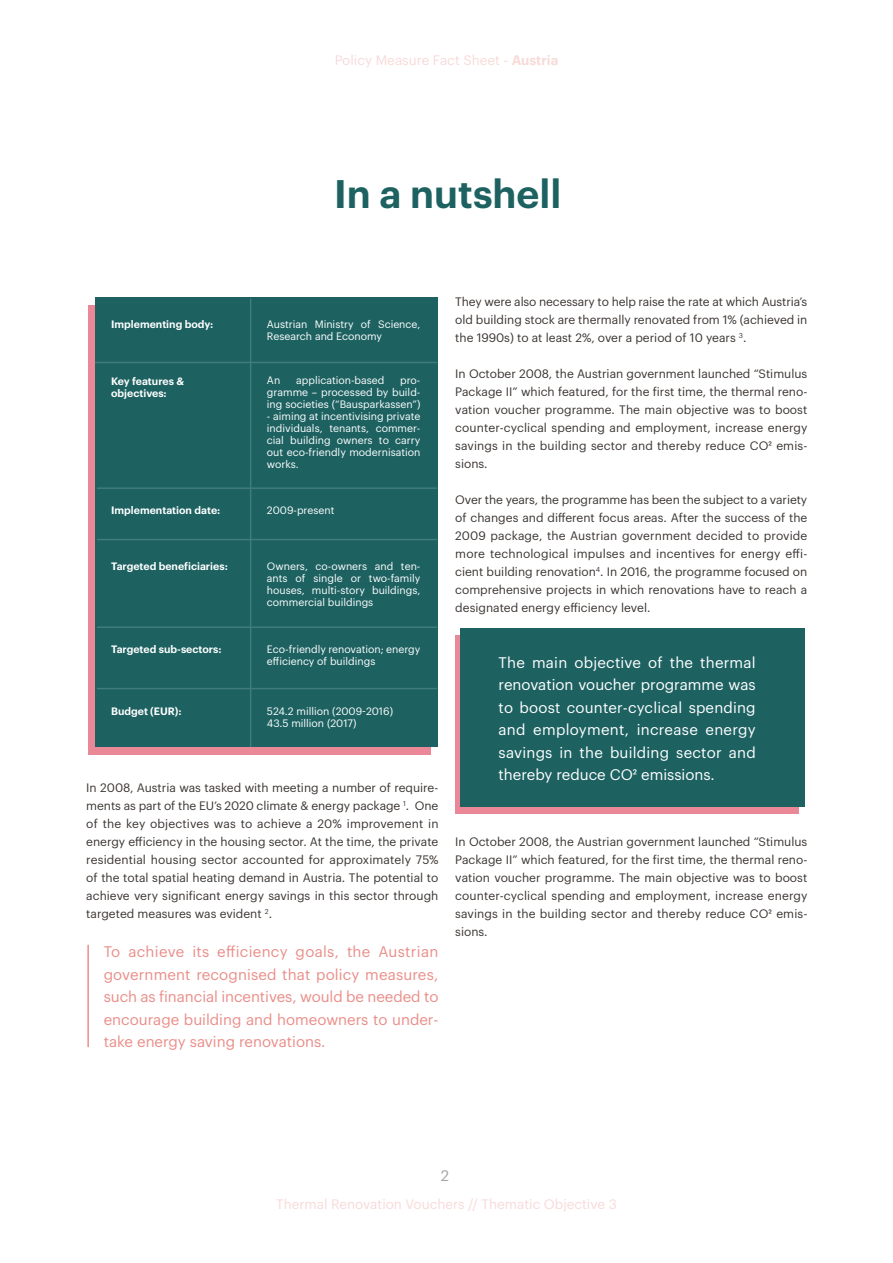
<style>
.page{position:relative;width:893px;height:1263px;background:#fff}
.page>*{position:absolute;margin:0;border:0;box-sizing:border-box;transform-origin:0 0}
.t1{font:600 39px "Graphik";color:#1d6161}
.Body_Text_style{font:15px/22.5px "Graphik";color:#ea8e89;text-align:justify}
.Body_Text_style-2{font:15px/22.5px "Graphik";color:#fff;text-align:justify}
.t2{font:15px "Graphik";color:#a3a3a6}
.t3{font:13.5px "Graphik";color:#f8dad8}
.Body_Text_style-3{font:12px/18px "Graphik";color:#3b3532;text-align:justify}
.t4{font:10.5px/12px "Graphik";color:#fff;text-align:justify}
.t5{font:600 10.5px "Graphik";color:#fff}
.s1{font-weight:600}
</style>
<div class="page">
<div style="left:455px;top:635px;width:344px;height:179px;background:#ea8898"></div>
<div style="left:461px;top:628px;width:344px;height:179px;background:#1d6161"></div>
<div style="left:88px;top:305px;width:343px;height:449px;background:#ea8898"></div>
<div style="left:96px;top:297px;width:342px;height:450px;background:#1d6161"></div>
<hr style="left:95px;top:362px;width:342px;height:1px;background:#3f7c7a">
<hr style="left:97px;top:487px;width:340px;height:2px;background:#3f7c7a">
<hr style="left:97px;top:539px;width:340px;height:1px;background:#3f7c7a">
<hr style="left:97px;top:626px;width:340px;height:2px;background:#3f7c7a">
<hr style="left:97px;top:688px;width:340px;height:1px;background:#3f7c7a">
<hr style="left:250px;top:298px;width:1px;height:449px;background:#3f7c7a">
<hr style="left:87px;top:945px;width:2px;height:102px;background:#ea8e89">
<p class="t3" style="left:335px;top:50px;width:225px">Policy Measure Fact Sheet - <span class="s1">Austria</span></p>
<p class="t1" style="left:334px;top:164px;width:229px">In a nutshell</p>
<p class="t5" style="left:111px;top:316px;width:104px">Implementing body:</p>
<p class="t5" style="left:111px;top:373px;width:74px">Key features &amp;</p>
<p class="t5" style="left:111px;top:385px;width:57px">objectives:</p>
<p class="t5" style="left:111px;top:502px;width:111px">Implementation date:</p>
<p class="t5" style="left:111px;top:558px;width:118px">Targeted beneficiaries:</p>
<p class="t5" style="left:111px;top:641px;width:112px">Targeted sub-sectors:</p>
<p class="t5" style="left:111px;top:703px;width:72px">Budget (EUR):</p>
<p class="t4" style="left:267px;top:318px;width:155px">Austrian Ministry of Science,<br>Research and Economy</p>
<p class="t4" style="left:267px;top:374px;width:15px">An</p>
<p class="t4" style="left:296px;top:374px;width:90px">application-based</p>
<p class="t4" style="left:267px;top:374px;width:155px;text-indent:133px">pro&shy;gramme – processed by build&shy;ing societies (“Bausparkassen”)</p>
<p class="t4" style="left:267px;top:410px;width:155px">- aiming at incentivising private individuals, tenants, commer&shy;cial building owners to carry out eco-friendly modernisation works.</p>
<p class="t4" style="left:267px;top:503px;width:69px">2009-present</p>
<p class="t4" style="left:267px;top:560px;width:155px">Owners, co-owners and ten&shy;ants of single or two-family houses, multi-story buildings, commercial buildings</p>
<p class="t4" style="left:267px;top:642px;width:155px">Eco-friendly renovation; energy efficiency of buildings</p>
<p class="t4" style="left:267px;top:704px;width:128px">524.2 million (2009-2016)</p>
<p class="t4" style="left:267px;top:716px;width:91px">43.5 million (2017)</p>
<p class="Body_Text_style-3" style="left:86px;top:778px;width:354px">In 2008, Austria was tasked with meeting a number of require&shy;ments as part of the EU’s 2020 climate &amp; energy package <sup>1</sup>. One of the key objectives was to achieve a 20% improvement in energy efficiency in the housing sector. At the time, the private residential housing sector accounted for approximately 75% of the total spatial heating demand in Austria. The potential to achieve very significant energy savings in this sector through targeted measures was evident <sup>2</sup>.</p>
<p class="Body_Text_style" style="left:104px;top:939px;width:336px">To achieve its efficiency goals, the Austrian government recognised that policy measures, such as financial incentives, would be needed to encourage building and homeowners to under&shy;take energy saving renovations.</p>
<p class="Body_Text_style-3" style="left:455px;top:292px;width:354px">They were also necessary to help raise the rate at which Austria’s old building stock are thermally renovated from 1% (achieved in the 1990s) to at least 2%, over a period of 10 years <sup>3</sup>.</p>
<p class="Body_Text_style-3" style="left:455px;top:364px;width:354px">In October 2008, the Austrian government launched “Stimulus Package II” which featured, for the first time, the thermal reno&shy;vation voucher programme. The main objective was to boost counter-cyclical spending and employment, increase energy savings in the building sector and thereby reduce CO² emis&shy;sions.</p>
<p class="Body_Text_style-3" style="left:455px;top:490px;width:354px">Over the years, the programme has been the subject to a variety of changes and different focus areas. After the success of the 2009 package, the Austrian government decided to provide more technological impulses and incentives for energy effi&shy;cient building renovation<sup>4</sup>. In 2016, the programme focused on comprehensive projects in which renovations have to reach a designated energy efficiency level.</p>
<p class="Body_Text_style-2" style="left:499px;top:650px;width:259px">The main objective of the thermal renovation voucher programme was to boost counter-cyclical spending and employment, increase energy savings in the building sector and thereby reduce CO² emissions.</p>
<p class="Body_Text_style-3" style="left:455px;top:832px;width:354px">In October 2008, the Austrian government launched “Stimulus Package II” which featured, for the first time, the thermal reno&shy;vation voucher programme. The main objective was to boost counter-cyclical spending and employment, increase energy savings in the building sector and thereby reduce CO² emis&shy;sions.</p>
<p class="t2" style="left:441px;top:1165px;width:10px">2</p>
<p class="t3" style="left:276px;top:1194px;width:342px">Thermal Renovation Vouchers // Thematic Objective 3</p>
</div>
